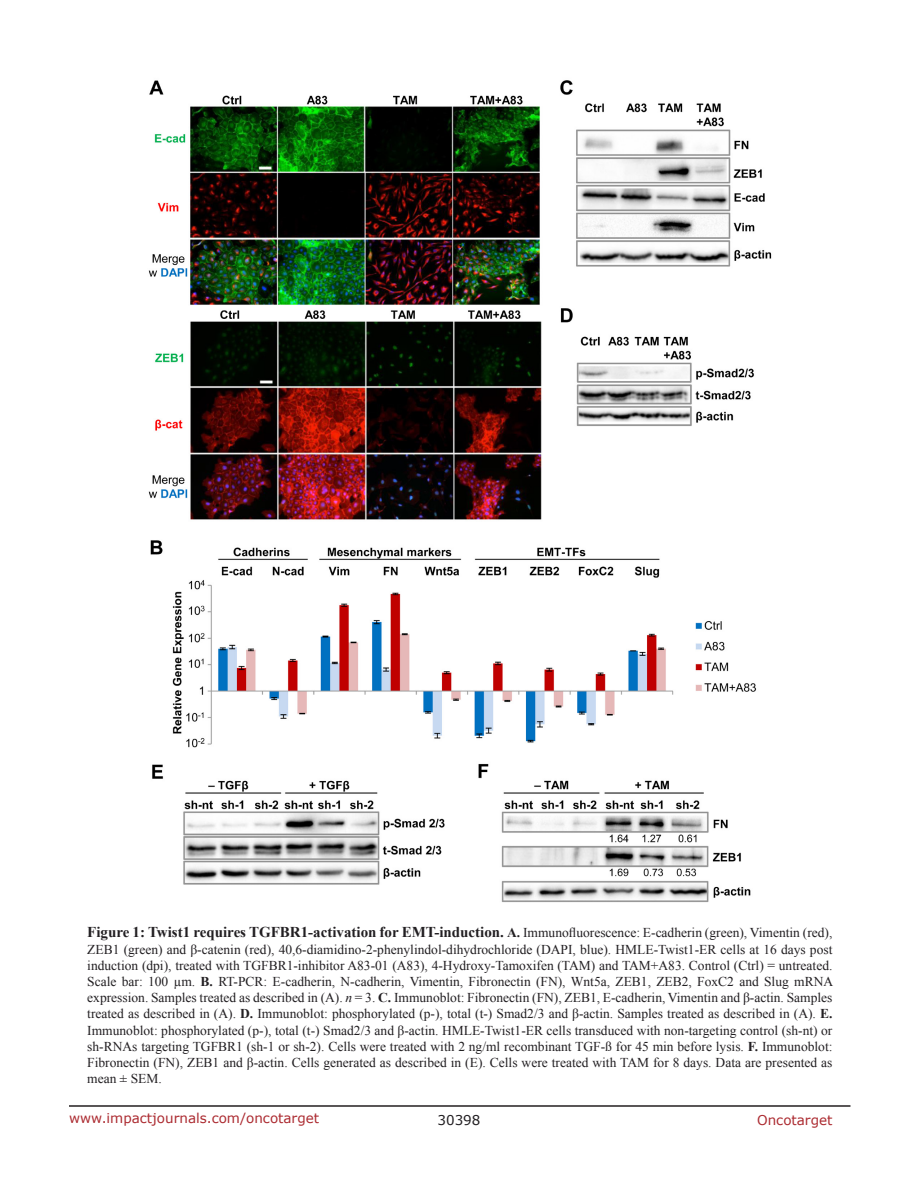
<style>
.page{position:relative;width:918px;height:1188px;background:#fff}
.page>*{position:absolute;margin:0;border:0;box-sizing:border-box;transform-origin:0 0}
.FigureText{font:700 15px "Times New Roman";color:#221f22}
.FigureText-2{font:13.5px/16.2px "Times New Roman";color:#221f22;text-align:justify}
.t1{font:13.5px "Verdana";color:#ac2b31}
.t2{font:13.5px "Verdana";color:#221f22}
.s1{font-size:13.5px}
.s2{font-weight:400;font-size:13.5px}
.s3{font-weight:700}
.s4{font-style:italic}
</style>
<div class="page">
<hr style="left:69px;top:1105px;width:781px;height:2px;background:#231f20">
<img style="left:148px;top:80px;width:624px;height:823px">
<p class="FigureText" style="left:87px;top:922px;width:747px">Figure 1: Twist1 requires TGFBR1-activation for EMT-induction. <span class="s1">A.</span> <span class="s2">Immunofluorescence: E-cadherin (green), Vimentin (red),</span></p>
<p class="FigureText-2" style="left:87px;top:941px;width:747px">ZEB1 (green) and β-catenin (red), 40,6-diamidino-2-phenylindol-dihydrochloride (DAPI, blue). HMLE-Twist1-ER cells at 16 days post induction (dpi), treated with TGFBR1-inhibitor A83-01 (A83), 4-Hydroxy-Tamoxifen (TAM) and TAM+A83. Control (Ctrl) = untreated.<br>Scale bar: 100 µm. <span class="s3">B.</span> RT-PCR: E-cadherin, N-cadherin, Vimentin, Fibronectin (FN), Wnt5a, ZEB1, ZEB2, FoxC2 and Slug mRNA expression. Samples treated as described in (A). <span class="s4">n</span> = 3. <span class="s3">C.</span> Immunoblot: Fibronectin (FN), ZEB1, E-cadherin, Vimentin and β-actin. Samples treated as described in (A). <span class="s3">D.</span> Immunoblot: phosphorylated (p-), total (t-) Smad2/3 and β-actin. Samples treated as described in (A). <span class="s3">E.<br></span>Immunoblot: phosphorylated (p-), total (t-) Smad2/3 and β-actin. HMLE-Twist1-ER cells transduced with non-targeting control (sh-nt) or sh-RNAs targeting TGFBR1 (sh-1 or sh-2). Cells were treated with 2 ng/ml recombinant TGF-ß for 45 min before lysis. <span class="s3">F.</span> Immunoblot:<br>Fibronectin (FN), ZEB1 and β-actin. Cells generated as described in (E). Cells were treated with TAM for 8 days. Data are presented as mean ± SEM.</p>
<p class="t1" style="left:69px;top:1109px;width:252px">www.impactjournals.com/oncotarget</p>
<p class="t2" style="left:438px;top:1111px;width:44px">30398</p>
<p class="t1" style="left:757px;top:1111px;width:77px">Oncotarget</p>
</div>
